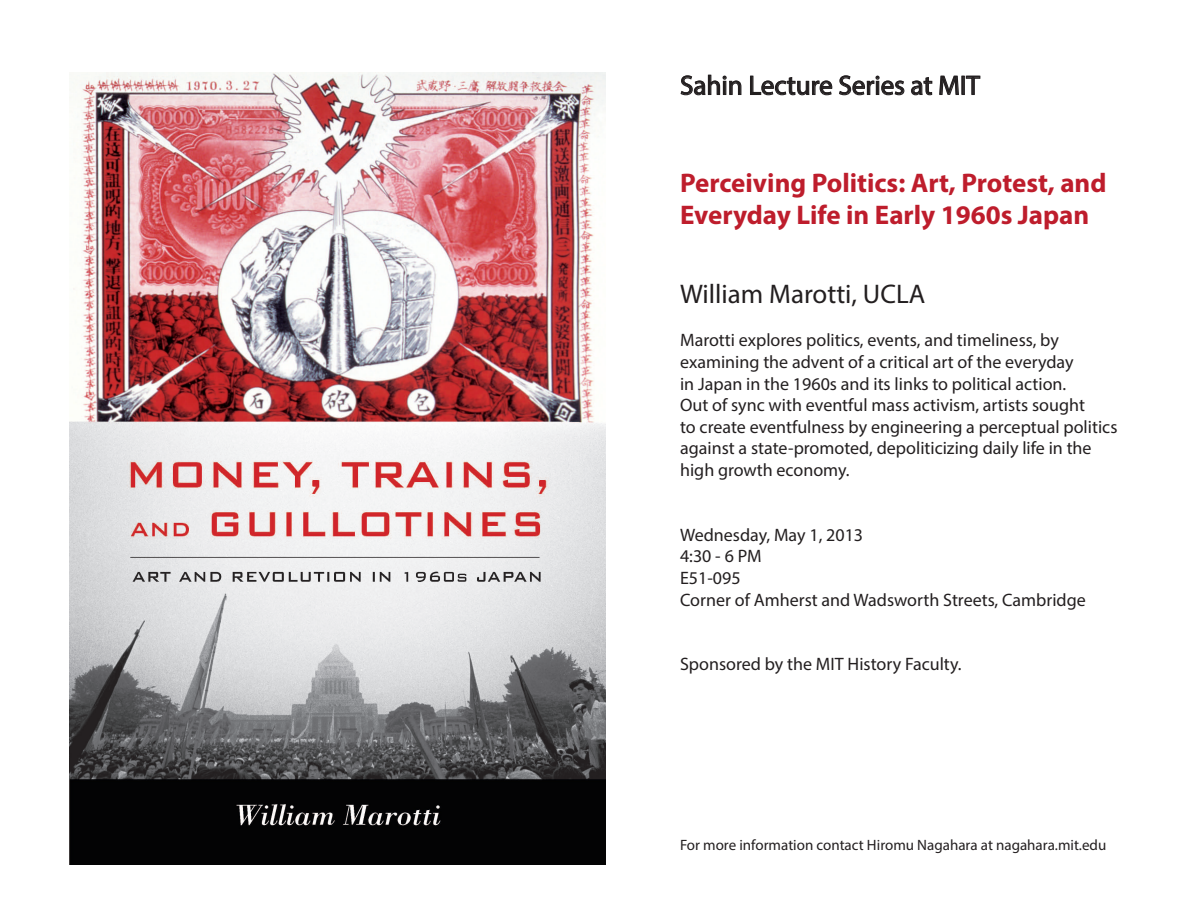
<style>
.page{position:relative;width:1188px;height:918px;background:#fff}
.page>*{position:absolute;margin:0;border:0;box-sizing:border-box;transform-origin:0 0}
.t1{font:700 27px/32.4px "Myriad Pro";color:#be1d2c}
.t2{font:27px "Myriad Pro";color:#231f20}
.t3{font:18px/21.6px "Myriad Pro";color:#231f20}
.t4{font:15px "Myriad Pro";color:#231f20}
</style>
<div class="page">
<img style="left:69px;top:72px;width:536px;height:793px">
<svg style="left:680px;top:74px;width:62px;height:22px"></svg>
<svg style="left:750px;top:75px;width:183px;height:21px"></svg>
<svg style="left:939px;top:75px;width:42px;height:20px"></svg>
<h1 class="t2" style="left:680px;top:69px;width:301px">Sahin Lecture Series at MIT</h1>
<h1 class="t1" style="left:680px;top:165px;width:428px">Perceiving Politics: Art, Protest, and<br>Everyday Life in Early 1960s Japan</h1>
<h1 class="t2" style="left:680px;top:278px;width:247px">William Marotti, UCLA</h1>
<p class="t3" style="left:680px;top:329px;width:439px">Marotti explores politics, events, and timeliness, by examining the advent of a critical art of the everyday<br>in Japan in the 1960s and its links to political action.<br>Out of sync with eventful mass activism, artists sought<br>to create eventfulness by engineering a perceptual politics against a state-promoted, depoliticizing daily life in the high growth economy.</p>
<p class="t3" style="left:680px;top:524px;width:407px">Wednesday, May 1, 2013<br>4:30 - 6 PM<br>E51-095<br>Corner of Amherst and Wadsworth Streets, Cambridge</p>
<p class="t3" style="left:680px;top:653px;width:283px">Sponsored by the MIT History Faculty.</p>
<p class="t4" style="left:680px;top:836px;width:428px">For more information contact Hiromu Nagahara at nagahara.mit.edu</p>
</div>
